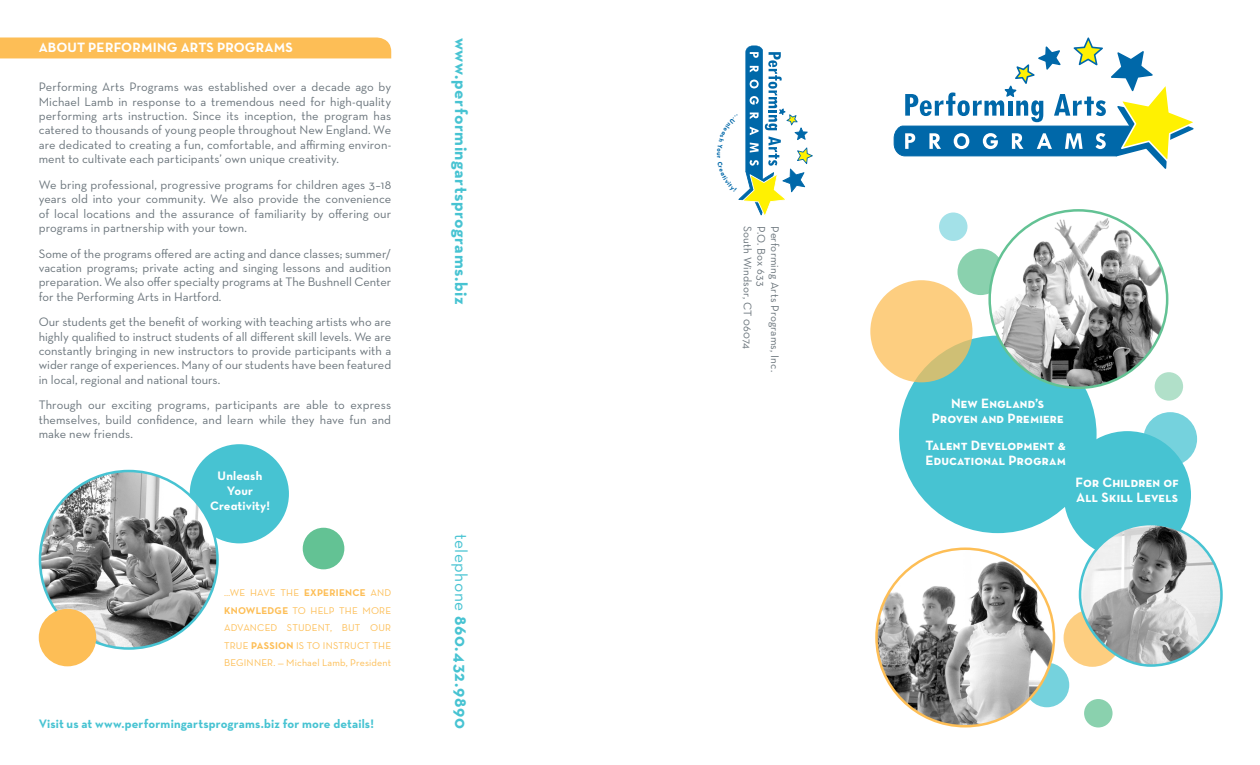
<style>
.page{position:relative;width:1260px;height:765px;background:#fff}
.page>*{position:absolute;margin:0;border:0;box-sizing:border-box;transform-origin:0 0}
.Main{font:700 17.5px "Neutra Text";letter-spacing:.03em;color:#47c3d2}
.Main-2{font:13.75px/15px "Neutra Text Bold SC Alt";letter-spacing:.01em;color:#fff}
.Main-3{font:12.5px/14.4px "Neutra Text";color:#6a747b;text-align:justify}
.Main-4{font:700 12.5px "Neutra Text";letter-spacing:.01em;color:#47c3d2}
.Main-5{font:12.5px/15px "Neutra Text Bold Alt";letter-spacing:.01em;color:#fff;text-align:center}
.Main-6{font:11.25px "Neutra Text";letter-spacing:.01em;color:#6a747b}
.Main-7{font:10px/17.5px "Neutra Text";letter-spacing:.015em;color:#fdbe56;text-align:justify}
.s1{font-weight:700}
.s2{font-weight:400}
</style>
<div class="page">
<svg style="left:1025px;top:663px;width:44px;height:44px"></svg>
<div style="left:958px;top:249px;width:46px;height:46px;background:#8ad1ae;border-radius:50%"></div>
<div style="left:1064px;top:609px;width:57px;height:58px;background:#fdce80;border-radius:50%"></div>
<div style="left:1143px;top:412px;width:54px;height:54px;background:#75d2dd;border-radius:50%"></div>
<div style="left:190px;top:444px;width:99px;height:99px;background:#47c3d2;border-radius:50%"></div>
<div style="left:0;top:38px;width:391px;height:20px;background:#fdbe56"></div>
<svg style="left:894px;top:38px;width:300px;height:131px"></svg>
<img style="left:40px;top:471px;width:178px;height:178px;border-radius:50%">
<div style="left:39px;top:609px;width:57px;height:57px;background:#fdbe56;border-radius:50%"></div>
<div style="left:303px;top:528px;width:41px;height:41px;background:#63c294;border-radius:50%"></div>
<div style="left:899px;top:336px;width:198px;height:197px;background:#47c3d2;border-radius:50%"></div>
<div style="left:1064px;top:431px;width:127px;height:127px;background:#47c3d2;border-radius:50%"></div>
<img style="left:877px;top:549px;width:177px;height:177px;border-radius:50%">
<img style="left:990px;top:210px;width:177px;height:178px;border-radius:50%">
<img style="left:1080px;top:524px;width:142px;height:141px;border-radius:50%">
<svg style="left:1084px;top:699px;width:29px;height:29px"></svg>
<div style="left:939px;top:212px;width:29px;height:29px;background:#a3e1e8;border-radius:50%"></div>
<div style="left:1155px;top:372px;width:28px;height:29px;background:#b1e0c9;border-radius:50%"></div>
<svg style="left:870px;top:280px;width:102px;height:102px;background:#f7cc80"></svg>
<svg style="left:738px;top:46px;width:75px;height:170px"></svg>
<p class="Main-2" style="left:39px;top:40px;width:256px">ABOUT PERFORMING ARTS PROGRAMS</p>
<p class="Main-3" style="left:39px;top:80px;width:354px">Performing Arts Programs was established over a decade ago by Michael Lamb in response to a tremendous need for high-quality performing arts instruction. Since its inception, the program has catered to thousands of young people throughout New England. We are dedicated to creating a fun, comfortable, and affirming environ&shy;ment to cultivate each participants’ own unique creativity.</p>
<p class="Main-3" style="left:39px;top:177px;width:354px">We bring professional, progressive programs for children ages 3–18 years old into your community. We also provide the convenience of local locations and the assurance of familiarity by offering our programs in partnership with your town.</p>
<p class="Main-3" style="left:39px;top:246px;width:354px">Some of the programs offered are acting and dance classes; summer/ vacation programs; private acting and singing lessons and audition preparation. We also offer specialty programs at The Bushnell Center for the Performing Arts in Hartford.</p>
<p class="Main-3" style="left:39px;top:315px;width:354px">Our students get the benefit of working with teaching artists who are highly qualified to instruct students of all different skill levels. We are constantly bringing in new instructors to provide participants with a wider range of experiences. Many of our students have been featured in local, regional and national tours.</p>
<p class="Main-3" style="left:39px;top:398px;width:354px">Through our exciting programs, participants are able to express themselves, build confidence, and learn while they have fun and make new friends.</p>
<p class="Main" style="left:472px;top:38px;width:269px;rotate:90deg">www.performingartsprograms.biz</p>
<p class="Main-6" style="left:754px;top:226px;width:125px;rotate:90deg">South Windsor, CT 06074</p>
<p class="Main-6" style="left:768px;top:226px;width:62px;rotate:90deg">P.O. Box 633</p>
<p class="Main-6" style="left:782px;top:226px;width:147px;rotate:90deg">Performing Arts Programs, Inc.</p>
<p class="Main-2" style="left:932px;top:396px;width:133px;text-align:center">New England’s<br>Proven and Premiere</p>
<p class="Main-2" style="left:925px;top:438px;width:142px">Talent Development &amp;<br>Educational Program</p>
<p class="Main-5" style="left:210px;top:468px;width:61px">Unleash<br>Your<br>Creativity!</p>
<p class="Main-2" style="left:1076px;top:475px;width:105px">For Children of<br>All Skill Levels</p>
<p class="Main-7" style="left:224px;top:584px;width:169px">…WE HAVE THE <span class="s1">EXPERIENCE</span> AND <span class="s1">KNOWLEDGE</span> TO HELP THE MORE ADVANCED STUDENT, BUT OUR TRUE <span class="s1">PASSION</span> IS TO INSTRUCT THE BEGINNER. — Michael Lamb, President</p>
<p class="Main-4" style="left:39px;top:715px;width:337px">Visit us at www.performingartsprograms.biz for more details!</p>
<p class="Main" style="left:472px;top:534px;width:196px;rotate:90deg"><span class="s2">telephone</span> 860.432.9890</p>
</div>
